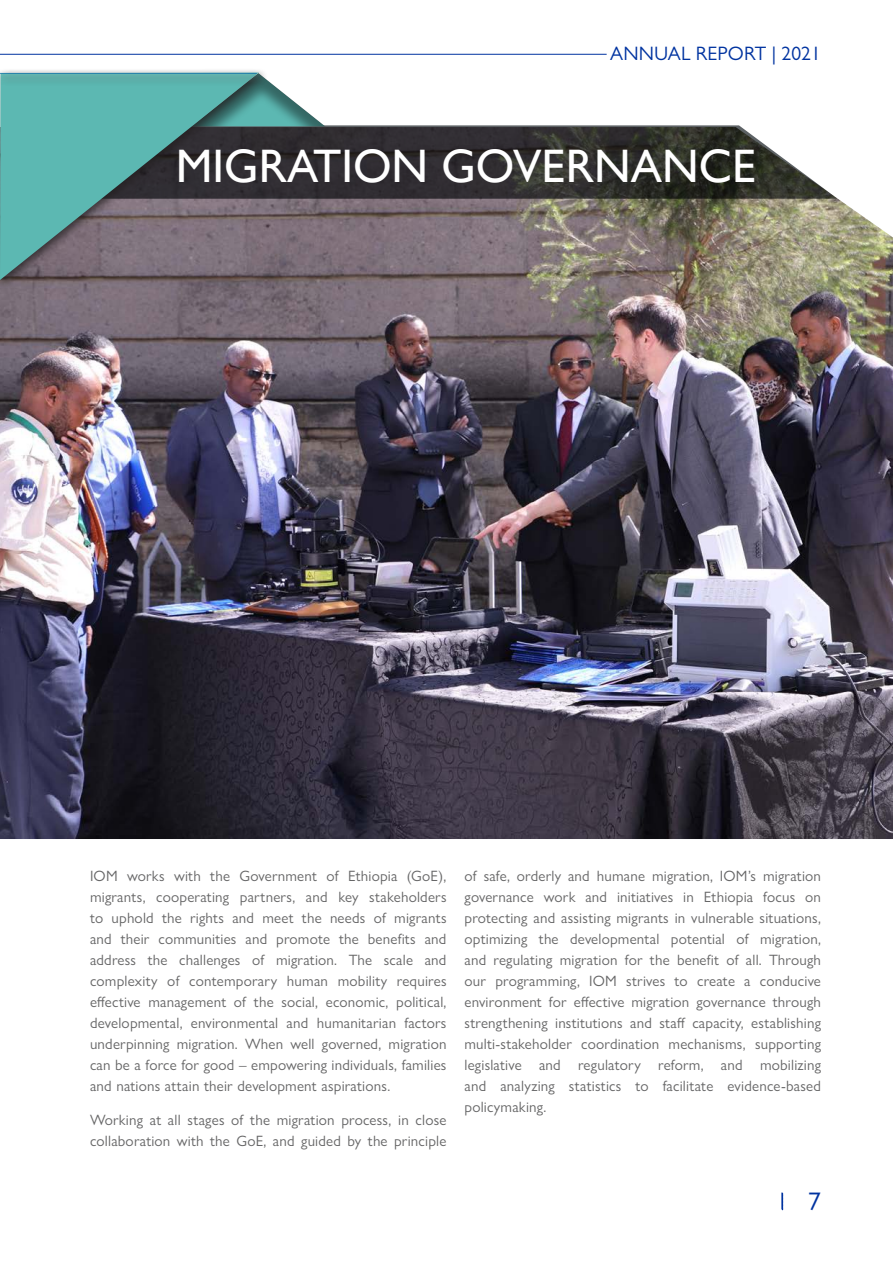
<style>
.page{position:relative;width:893px;height:1263px;background:#fff}
.page>*{position:absolute;margin:0;border:0;box-sizing:border-box;transform-origin:0 0}
.t1{font:500 46.95px "Gill Sans Nova";color:#fff}
.t2{font:25.5px "Gill Sans Nova";color:#0033a0}
.t3{font:19.5px "Gill Sans MT Pro";letter-spacing:.01em;color:#0033a0}
.t4{font:15px/21px "Gill Sans Nova";letter-spacing:.015em;color:#666667;text-align:justify}
</style>
<div class="page">
<hr style="left:0;top:54px;width:607px;height:1px;background:#0033a0">
<svg style="left:781px;top:1192px;width:2px;height:18px"></svg>
<img style="left:0;top:198px;width:893px;height:641px">
<svg style="left:269px;top:125px;width:568px;height:74px;background:#424140"></svg>
<div style="left:190px;top:70px;width:137px;height:57px;background:#231f20;opacity:.5"></div>
<div style="left:0;top:68px;width:269px;height:222px;background:#231f20;opacity:.75"></div>
<svg style="left:0;top:53px;width:259px;height:227px;background:#648a8b"></svg>
<div style="left:0;top:69px;width:268px;height:18px;background:#231f20;opacity:.75"></div>
<div style="left:0;top:63px;width:265px;height:20px;background:#fff;opacity:.75"></div>
<hr style="left:0;top:71px;width:258px;height:4px;background:#231f20;opacity:.75">
<h3 class="t3" style="left:610px;top:42px;width:212px">ANNUAL REPORT | 2021</h3>
<p class="t1" style="left:176px;top:138px;width:582px">MIGRATION GOVERNANCE</p>
<p class="t4" style="left:90px;top:865px;width:358px">IOM works with the Government of Ethiopia (GoE), migrants, cooperating partners, and key stakeholders to uphold the rights and meet the needs of migrants and their communities and promote the benefits and address the challenges of migration. The scale and complexity of contemporary human mobility requires effective management of the social, economic, political, developmental, environmental and humanitarian factors underpinning migration. When well governed, migration can be a force for good – empowering individuals, families and nations attain their development aspirations.</p>
<p class="t4" style="left:90px;top:1109px;width:358px">Working at all stages of the migration process, in close collaboration with the GoE, and guided by the principle</p>
<p class="t4" style="left:464px;top:865px;width:358px">of safe, orderly and humane migration, IOM’s migration governance work and initiatives in Ethiopia focus on protecting and assisting migrants in vulnerable situations, optimizing the developmental potential of migration, and regulating migration for the benefit of all. Through our programming, IOM strives to create a conducive environment for effective migration governance through strengthening institutions and staff capacity, establishing multi-stakeholder coordination mechanisms, supporting legislative and regulatory reform, and mobilizing and analyzing statistics to facilitate evidence-based policymaking.</p>
<h2 class="t2" style="left:808px;top:1185px;width:14px">7</h2>
</div>
